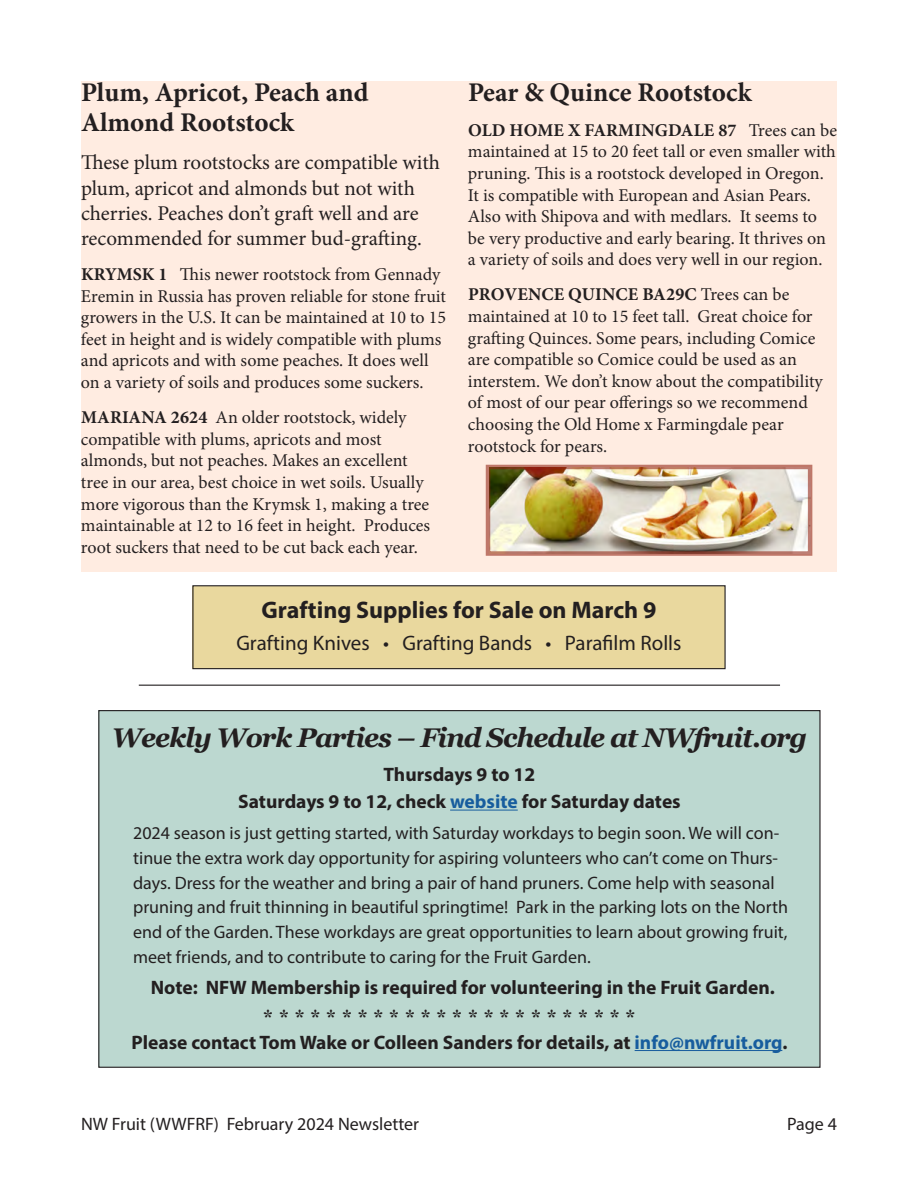
<style>
.page{position:relative;width:918px;height:1188px;background:#fff}
.page>*{position:absolute;margin:0;border:0;box-sizing:border-box;transform-origin:0 0}
.t1{font:700 27px/30px "Minion Pro";color:#231f20}
.t2{font:italic 700 27px "Georgia";letter-spacing:-.04em;color:#231f20}
.t3{font:700 24px "Myriad Pro";color:#231f20}
.t4{font:21px/25.2px "Minion Pro";letter-spacing:-.005em;color:#231f20}
.t5{font:21px "Myriad Pro";color:#231f20}
.t6{font:700 21px "Times New Roman";color:#231f20}
.t7{font:700 19.5px "Myriad Pro";color:#231f20}
.t8{font:18px/21.6px "Minion Pro";letter-spacing:-.005em;color:#231f20}
.t9{font:18px/24.6px "Myriad Pro";color:#231f20}
.s1{font-weight:700}
.s2{color:#175d9e}
</style>
<div class="page">
<div style="left:81px;top:81px;width:756px;height:490px;background:#ffece1"></div>
<div style="left:99px;top:711px;width:721px;height:356px;background:#bcd8d0"></div>
<hr style="left:450px;top:810px;width:68px;height:1px;background:#175d9e">
<hr style="left:635px;top:1050px;width:147px;height:1px;background:#175d9e">
<hr style="left:139px;top:685px;width:641px;height:1px;background:#231f20">
<div style="left:193px;top:586px;width:532px;height:83px;background:#e9d89e"></div>
<div style="left:192px;top:585px;width:534px;height:84px;border:1px solid #231f20"></div>
<img style="left:491px;top:470px;width:316px;height:81px">
<p class="t1" style="left:81px;top:77px;width:289px">Plum, Apricot, Peach and<br>Almond Rootstock</p>
<p class="t4" style="left:81px;top:150px;width:361px">These plum rootstocks are compatible with plum, apricot and almonds but not with cherries. Peaches don’t graft well and are recommended for summer bud-grafting.</p>
<p class="t8" style="left:81px;top:264px;width:367px"><span class="s1">KRYMSK 1</span> This newer rootstock from Gennady Eremin in Russia has proven reliable for stone fruit growers in the U.S. It can be maintained at 10 to 15 feet in height and is widely compatible with plums and apricots and with some peaches. It does well on a variety of soils and produces some suckers.</p>
<p class="t8" style="left:81px;top:407px;width:351px"><span class="s1">MARIANA 2624</span> An older rootstock, widely compatible with plums, apricots and most almonds, but not peaches. Makes an excellent tree in our area, best choice in wet soils. Usually more vigorous than the Krymsk 1, making a tree maintainable at 12 to 16 feet in height. Produces root suckers that need to be cut back each year.</p>
<p class="t1" style="left:468px;top:77px;width:285px">Pear &amp; Quince Rootstock</p>
<p class="t8" style="left:468px;top:119px;width:371px"><span class="s1">OLD HOME X FARMINGDALE 87</span> Trees can be maintained at 15 to 20 feet tall or even smaller with pruning. This is a rootstock developed in Oregon.<br>It is compatible with European and Asian Pears.<br>Also with Shipova and with medlars. It seems to be very productive and early bearing. It thrives on a variety of soils and does very well in our region.</p>
<p class="t8" style="left:468px;top:284px;width:356px"><span class="s1">PROVENCE QUINCE BA29C</span> Trees can be maintained at 10 to 15 feet tall. Great choice for grafting Quinces. Some pears, including Comice are compatible so Comice could be used as an interstem. We don’t know about the compatibility of most of our pear offerings so we recommend choosing the Old Home x Farmingdale pear rootstock for pears.</p>
<p class="t3" style="left:261px;top:594px;width:397px">Grafting Supplies for Sale on March 9</p>
<p class="t5" style="left:236px;top:630px;width:447px">Grafting Knives • Grafting Bands • Parafilm Rolls</p>
<p class="t2" style="left:112px;top:718px;width:697px">Weekly Work Parties – Find Schedule at NWfruit.org</p>
<p class="t7" style="left:384px;top:762px;width:153px">Thursdays 9 to 12</p>
<p class="t7" style="left:238px;top:789px;width:444px">Saturdays 9 to 12, check <span class="s2">website</span> for Saturday dates</p>
<p class="t9" style="left:133px;top:821px;width:656px">2024 season is just getting started, with Saturday workdays to begin soon. We will con&shy;tinue the extra work day opportunity for aspiring volunteers who can’t come on Thurs&shy;days. Dress for the weather and bring a pair of hand pruners. Come help with seasonal pruning and fruit thinning in beautiful springtime! Park in the parking lots on the North end of the Garden. These workdays are great opportunities to learn about growing fruit, meet friends, and to contribute to caring for the Fruit Garden.</p>
<p class="t7" style="left:151px;top:975px;width:626px">Note: NFW Membership is required for volunteering in the Fruit Garden.</p>
<p class="t6" style="left:263px;top:1002px;width:374px">* * * * * * * * * * * * * * * * * * * * * * * *</p>
<p class="t7" style="left:131px;top:1029px;width:658px">Please contact Tom Wake or Colleen Sanders for details, at <span class="s2">info@nwfruit.org</span>.</p>
<p class="t9" style="left:81px;top:1111px;width:340px">NW Fruit (WWFRF) February 2024 Newsletter</p>
<p class="t9" style="left:787px;top:1111px;width:51px">Page 4</p>
</div>
